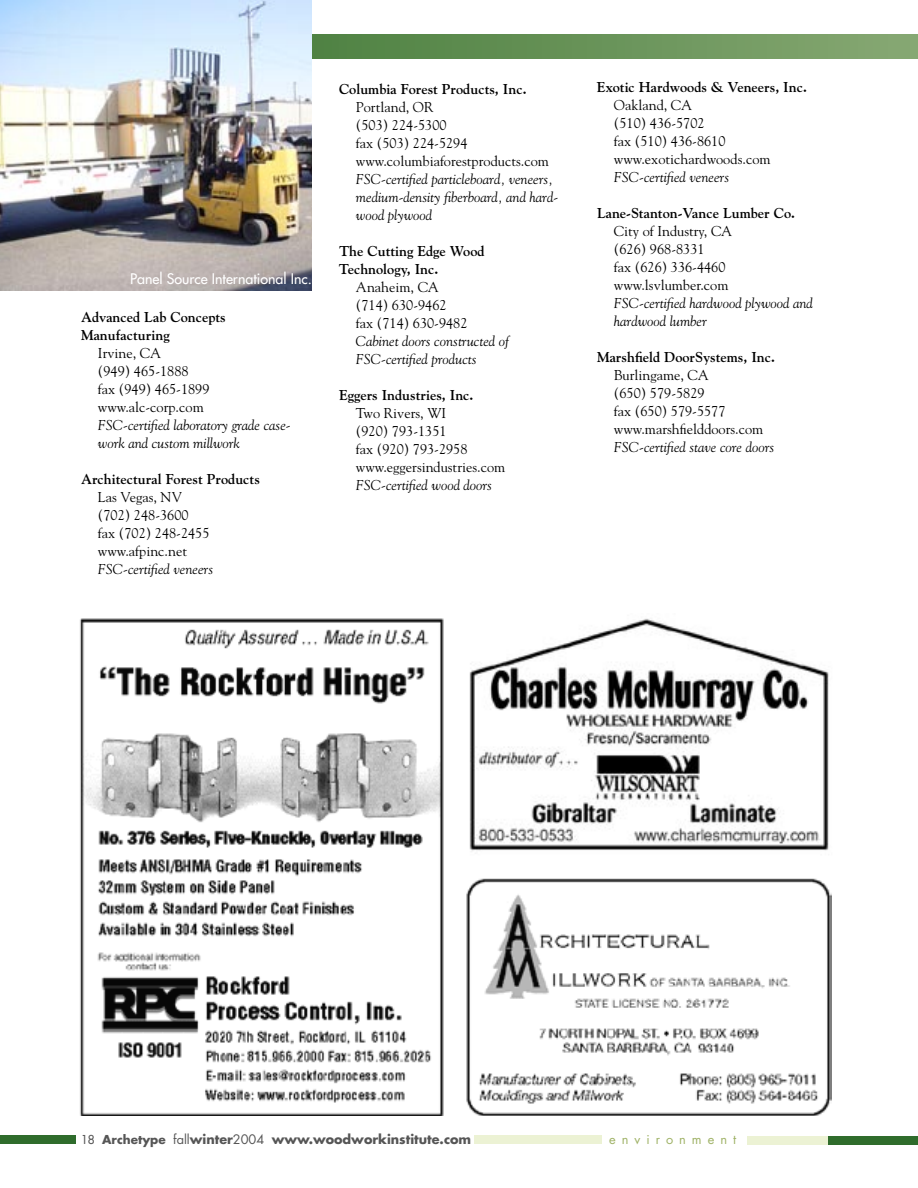
<style>
.page{position:relative;width:918px;height:1188px;background:#fff}
.page>*{position:absolute;margin:0;border:0;box-sizing:border-box;transform-origin:0 0}
.t1{font:14.25px/18px "Goudy";color:#000}
.t2{font:italic 14.25px/18px "Goudy";color:#000}
.t3{font:700 14.25px/18px "Goudy";color:#000}
.t4{font:14.25px "Futura";color:#fff}
.t5{font:700 12.75px "Futura";color:#565656}
.t6{font:12.75px "Futura";letter-spacing:.47em;color:#9fb266}
.s1{font-weight:400;font-size:12px}
.s2{font-size:12px}
.s3{font-weight:400}
</style>
<div class="page">
<div style="left:828px;top:1136px;width:90px;height:8px;background:#2f6c2c"></div>
<div style="left:0;top:1136px;width:76px;height:8px;background:#2f6c2c"></div>
<div style="left:747px;top:1136px;width:81px;height:8px;background:#ecf2d4"></div>
<div style="left:474px;top:1136px;width:128px;height:8px;background:#ecf2d4"></div>
<svg style="left:312px;top:35px;width:606px;height:23px;background:#6a945a"></svg>
<img style="left:80px;top:618px;width:364px;height:498px">
<img style="left:466px;top:878px;width:366px;height:238px">
<img style="left:469px;top:618px;width:360px;height:233px">
<img style="left:0;top:0;width:312px;height:291px">
<p class="t4" style="left:130px;top:270px;width:183px">Panel Source International Inc.</p>
<p class="t3" style="left:81px;top:308px;width:146px">Advanced Lab Concepts<br>Manufacturing</p>
<p class="t1" style="left:98px;top:344px;width:113px">Irvine, CA<br>(949) 465-1888 fax (949) 465-1899 www.alc-corp.com</p>
<p class="t2" style="left:98px;top:416px;width:194px">FSC-certified laboratory grade case&shy;work and custom millwork</p>
<p class="t3" style="left:81px;top:470px;width:180px">Architectural Forest Products</p>
<p class="t1" style="left:98px;top:488px;width:113px">Las Vegas, NV (702) 248-3600<br>fax (702) 248-2455 www.afpinc.net</p>
<p class="t2" style="left:98px;top:560px;width:117px">FSC-certified veneers</p>
<p class="t3" style="left:339px;top:79px;width:189px">Columbia Forest Products, Inc.</p>
<p class="t1" style="left:356px;top:97px;width:195px">Portland, OR<br>(503) 224-5300<br>fax (503) 224-5294 www.columbiaforestproducts.com</p>
<p class="t2" style="left:356px;top:169px;width:204px">FSC-certified particleboard, veneers, medium-density fiberboard, and hard&shy;wood plywood</p>
<p class="t3" style="left:339px;top:241px;width:147px">The Cutting Edge Wood<br>Technology, Inc.</p>
<p class="t1" style="left:356px;top:277px;width:113px">Anaheim, CA (714) 630-9462<br>fax (714) 630-9482</p>
<p class="t2" style="left:356px;top:331px;width:155px">Cabinet doors constructed of<br>FSC-certified products</p>
<p class="t3" style="left:339px;top:385px;width:136px">Eggers Industries, Inc.</p>
<p class="t1" style="left:356px;top:403px;width:151px">Two Rivers, WI<br>(920) 793-1351<br>fax (920) 793-2958 www.eggersindustries.com</p>
<p class="t2" style="left:356px;top:475px;width:138px">FSC-certified wood doors</p>
<p class="t3" style="left:597px;top:78px;width:212px">Exotic Hardwoods &amp; Veneers, Inc.</p>
<p class="t1" style="left:614px;top:96px;width:158px">Oakland, CA<br>(510) 436-5702<br>fax (510) 436-8610 www.exotichardwoods.com</p>
<p class="t2" style="left:614px;top:168px;width:117px">FSC-certified veneers</p>
<p class="t3" style="left:597px;top:204px;width:200px">Lane-Stanton-Vance Lumber Co.</p>
<p class="t1" style="left:614px;top:222px;width:120px">City of Industry, CA (626) 968-8331<br>fax (626) 336-4460 www.lsvlumber.com</p>
<p class="t2" style="left:614px;top:294px;width:201px">FSC-certified hardwood plywood and hardwood lumber</p>
<p class="t3" style="left:597px;top:348px;width:180px">Marshfield DoorSystems, Inc.</p>
<p class="t1" style="left:614px;top:366px;width:151px">Burlingame, CA<br>(650) 579-5829<br>fax (650) 579-5577 www.marshfielddoors.com</p>
<p class="t2" style="left:614px;top:438px;width:162px">FSC-certified stave core doors</p>
<p class="t5" style="left:81px;top:1131px;width:392px"><span class="s1">18</span> <span class="s2">Archetype</span> <span class="s3">fall</span>winter<span class="s3">2004</span> www.woodworkinstitute.com</p>
<p class="t6" style="left:609px;top:1131px;width:128px">environment</p>
</div>
